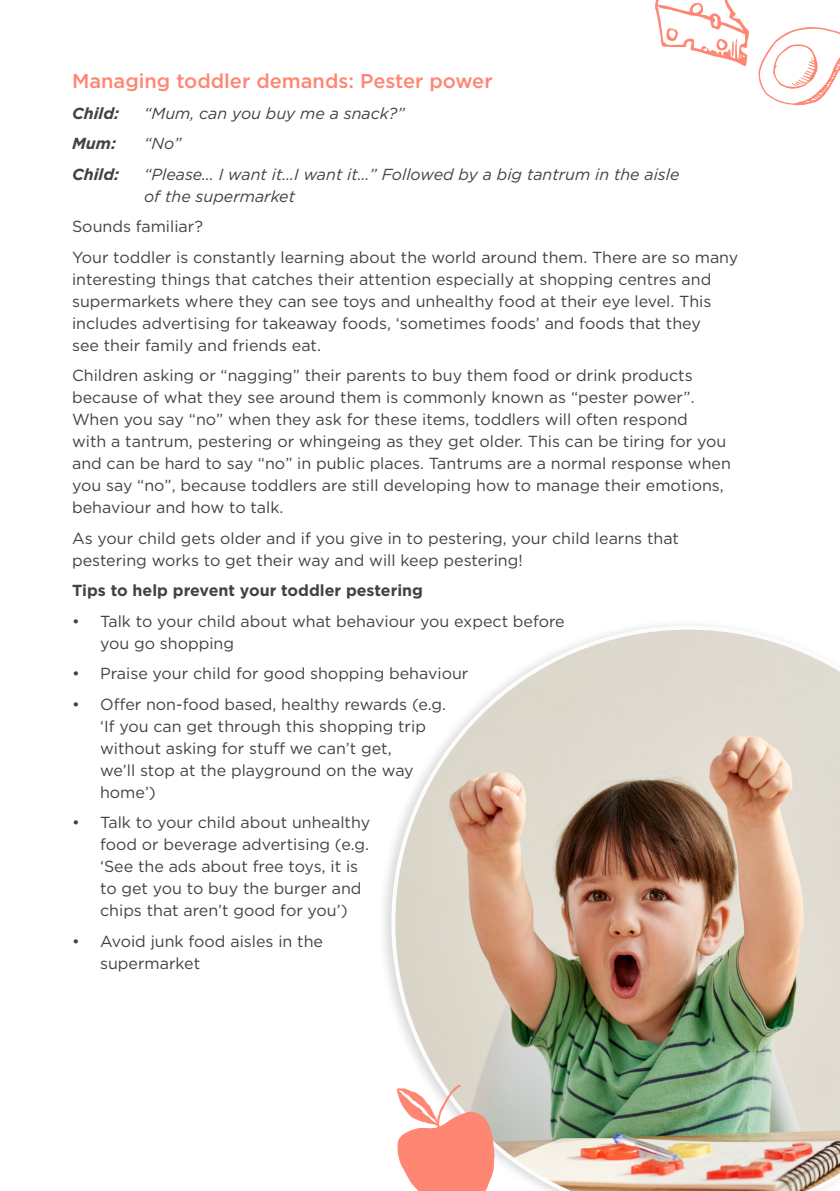
<style>
.page{position:relative;width:840px;height:1191px;background:#fff}
.page>*{position:absolute;margin:0;border:0;box-sizing:border-box;transform-origin:0 0}
.t1{font:500 20px "Gotham";color:#ff8672}
.t2{font:16px/22px "Gotham";color:#424242}
.t3{font:italic 16px/22px "Gotham";color:#424242}
.t4{font:700 16px "Gotham";color:#424242}
.t5{font:italic 700 16px "Gotham";color:#424242}
</style>
<div class="page">
<img style="left:391px;top:625px;width:448px;height:566px">
<svg style="left:655px;top:0;width:93px;height:66px"></svg>
<svg style="left:396px;top:1084px;width:98px;height:107px"></svg>
<svg style="left:758px;top:27px;width:81px;height:79px"></svg>
<svg style="left:830px;top:625px;width:9px;height:27px"></svg>
<p class="t1" style="left:72px;top:68px;width:422px">Managing toddler demands: Pester power</p>
<p class="t5" style="left:72px;top:104px;width:49px">Child:</p>
<p class="t3" style="left:144px;top:102px;width:262px">“Mum, can you buy me a snack?”</p>
<p class="t5" style="left:72px;top:134px;width:46px">Mum:</p>
<p class="t3" style="left:144px;top:132px;width:39px">“No”</p>
<p class="t5" style="left:72px;top:165px;width:49px">Child:</p>
<p class="t3" style="left:144px;top:163px;width:536px">“Please… I want it…I want it…” Followed by a big tantrum in the aisle of the supermarket</p>
<p class="t2" style="left:72px;top:211px;width:667px;line-height:30.4px">Sounds familiar?<br>Your toddler is constantly learning about the world around them. There are so many</p>
<p class="t2" style="left:72px;top:268px;width:640px">interesting things that catches their attention especially at shopping centres and supermarkets where they can see toys and unhealthy food at their eye level. This includes advertising for takeaway foods, ‘sometimes foods’ and foods that they see their family and friends eat.</p>
<p class="t2" style="left:72px;top:364px;width:660px">Children asking or “nagging” their parents to buy them food or drink products because of what they see around them is commonly known as “pester power”.<br>When you say “no” when they ask for these items, toddlers will often respond<br>with a tantrum, pestering or whingeing as they get older. This can be tiring for you and can be hard to say “no” in public places. Tantrums are a normal response when you say “no”, because toddlers are still developing how to manage their emotions, behaviour and how to talk.</p>
<p class="t2" style="left:72px;top:527px;width:608px">As your child gets older and if you give in to pestering, your child learns that pestering works to get their way and will keep pestering!</p>
<p class="t4" style="left:72px;top:580px;width:352px">Tips to help prevent your toddler pestering</p>
<p class="t2" style="left:100px;top:610px;width:466px;text-indent:-28px">• Talk to your child about what behaviour you expect before you go shopping</p>
<p class="t2" style="left:72px;top:662px;width:397px">• Praise your child for good shopping behaviour</p>
<p class="t2" style="left:100px;top:693px;width:347px;text-indent:-28px">• Offer non-food based, healthy rewards (e.g. ‘If you can get through this shopping trip without asking for stuff we can’t get,<br>we’ll stop at the playground on the way home’)</p>
<p class="t2" style="left:100px;top:811px;width:271px;text-indent:-28px">• Talk to your child about unhealthy food or beverage advertising (e.g. ‘See the ads about free toys, it is to get you to buy the burger and chips that aren’t good for you’)</p>
<p class="t2" style="left:100px;top:930px;width:224px;text-indent:-28px">• Avoid junk food aisles in the supermarket</p>
</div>
